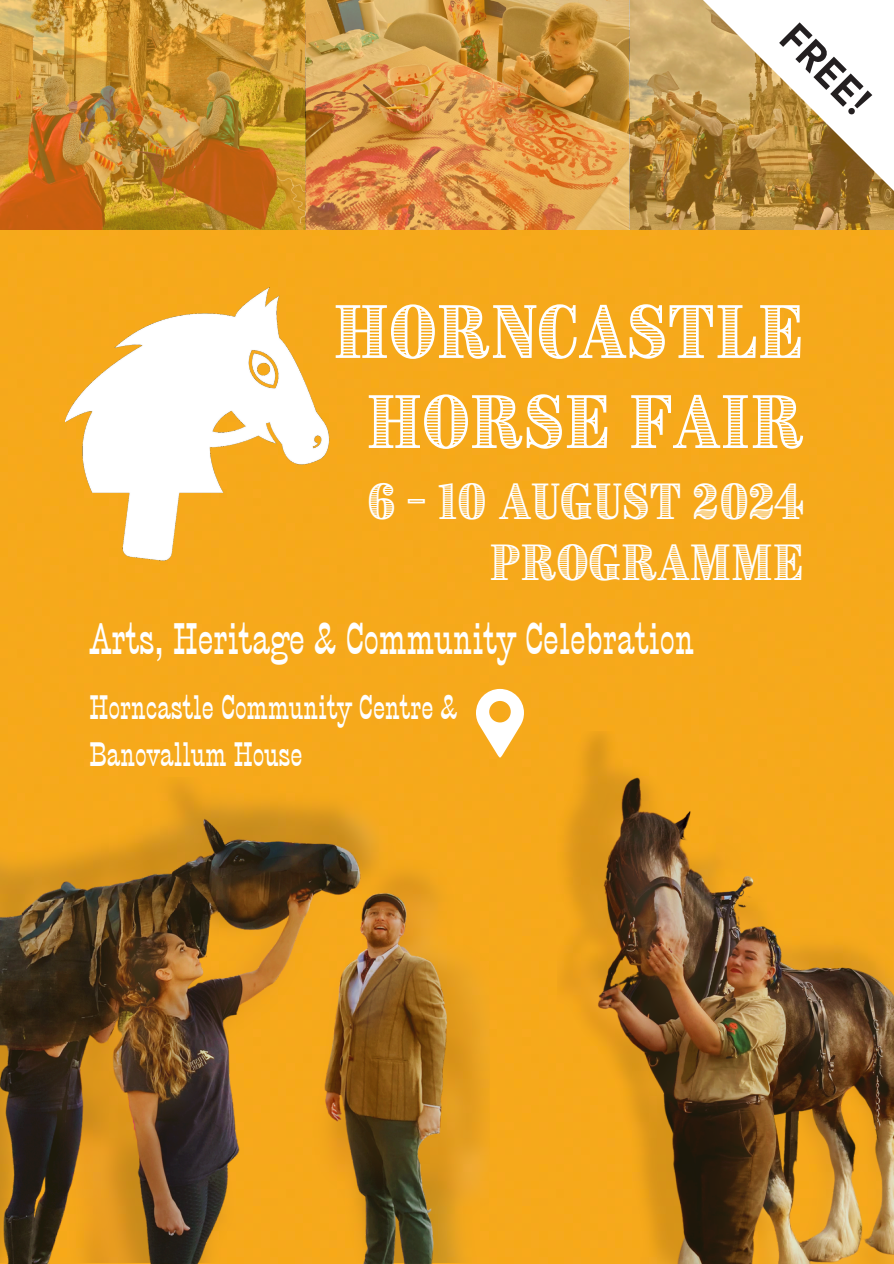
<style>
.page{position:relative;width:894px;height:1264px;background:#fff}
.page>*{position:absolute;margin:0;border:0;box-sizing:border-box;transform-origin:0 0}
.t1{font:64.65px/90px "Brim Narrow Combined 1";color:#fff;text-align:center}
.t2{font:43.5px/60.8px "Brim Narrow Combined 1";color:#fff;text-align:right}
.t3{font:42.9px "PT Barnum BT";color:#fff}
.t4{font:33px/46.2px "PT Barnum BT";color:#fff}
</style>
<div class="page">
<div style="left:0;top:230px;width:893px;height:1033px;background:#f6a91b"></div>
<img style="left:65px;top:274px;width:280px;height:296px">
<img style="left:557px;top:731px;width:336px;height:531px">
<img style="left:0;top:777px;width:489px;height:485px">
<img style="left:662px;top:803px;width:33px;height:43px">
<img style="left:0;top:0;width:638px;height:230px">
<svg style="left:638px;top:0;width:255px;height:245px"></svg>
<svg style="left:778px;top:22px;width:94px;height:93px"></svg>
<svg style="left:476px;top:689px;width:48px;height:69px"></svg>
<p class="t1" style="left:333px;top:287px;width:472px">HORNCASTLE<br>HORSE FAIR</p>
<p class="t2" style="left:368px;top:471px;width:437px">6 - 10 AUGUST 2024<br>PROGRAMME</p>
<p class="t3" style="left:89px;top:615px;width:606px">Arts, Heritage &amp; Community Celebration</p>
<h1 class="t4" style="left:89px;top:685px;width:369px">Horncastle Community Centre &amp;<br>Banovallum House</h1>
</div>
